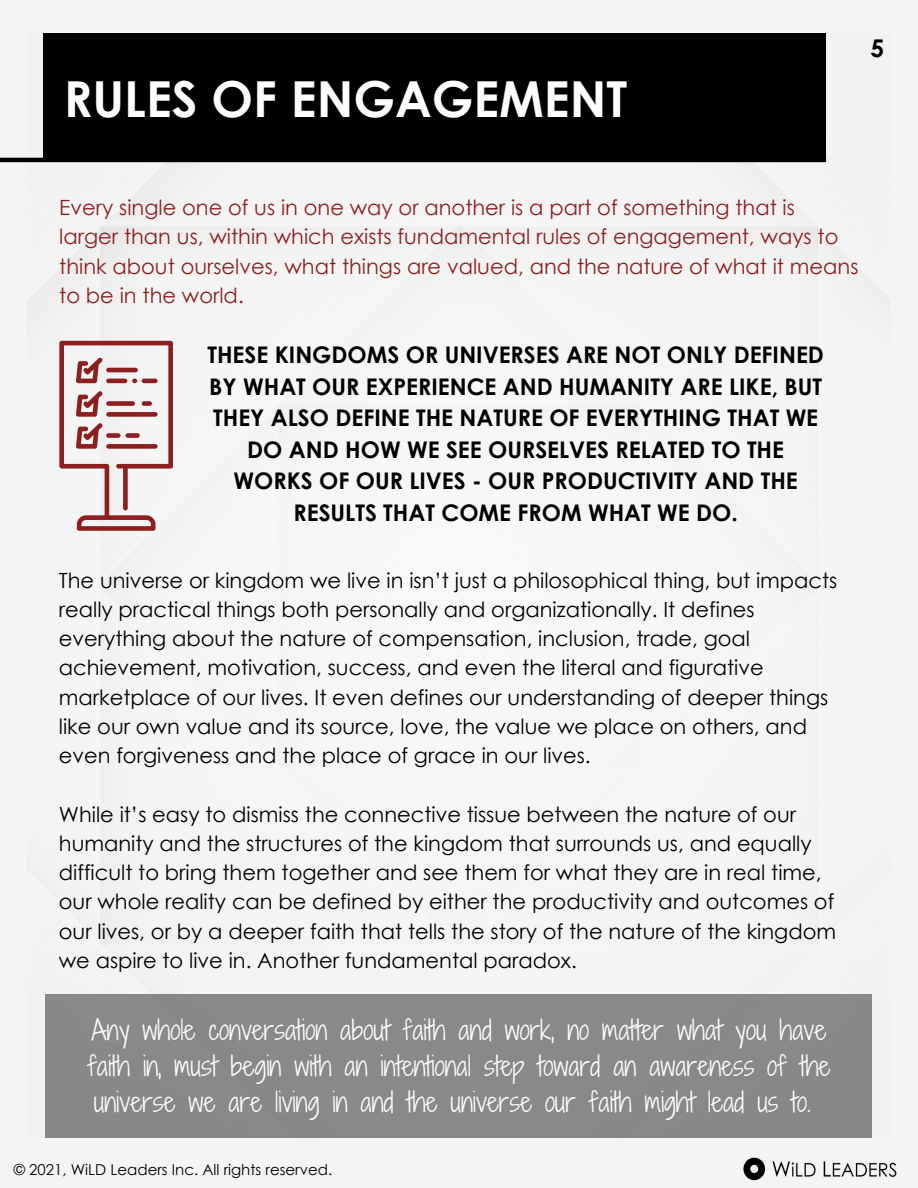
<style>
.page{position:relative;width:918px;height:1188px;background:#f4f4f4}
.page>*{position:absolute;margin:0;border:0;box-sizing:border-box;transform-origin:0 0}
.t1{font:700 49.65px "Century Gothic";color:#fdfdfd}
.t2{font:26.1px/36px "Shadows Into Light Two";color:#fdfdfd}
.t3{font:700 24.45px "Century Gothic";color:#000}
.t4{font:700 22.95px/31.5px "Century Gothic";color:#000;text-align:center}
.t5{font:21px/29.2px "Century Gothic";color:#000}
.t6{font:21px/29.2px "Century Gothic";color:#8c2020}
.t7{font:15px "Century Gothic";color:#000}
</style>
<div class="page">
<hr style="left:0;top:158px;width:824px;height:4px;background:#000">
<div style="left:43px;top:34px;width:783px;height:128px;background:#000"></div>
<svg style="left:59px;top:341px;width:114px;height:190px"></svg>
<div style="left:106px;top:444px;width:52px;height:5px;background:#8c2020;border-radius:2px"></div>
<div style="left:106px;top:433px;width:15px;height:5px;background:#8c2020;border-radius:2px"></div>
<div style="left:126px;top:433px;width:14px;height:5px;background:#8c2020;border-radius:2px"></div>
<div style="left:45px;top:994px;width:827px;height:144px;background:#898989"></div>
<img style="left:743px;top:1157px;width:154px;height:24px">
<h1 class="t1" style="left:64px;top:67px;width:565px">RULES OF ENGAGEMENT</h1>
<p class="t3" style="left:871px;top:33px;width:15px">5</p>
<p class="t6" style="left:59px;top:192px;width:801px">Every single one of us in one way or another is a part of something that is larger than us, within which exists fundamental rules of engagement, ways to think about ourselves, what things are valued, and the nature of what it means to be in the world.</p>
<p class="t4" style="left:207px;top:338px;width:618px">THESE KINGDOMS OR UNIVERSES ARE NOT ONLY DEFINED BY WHAT OUR EXPERIENCE AND HUMANITY ARE LIKE, BUT THEY ALSO DEFINE THE NATURE OF EVERYTHING THAT WE DO AND HOW WE SEE OURSELVES RELATED TO THE WORKS OF OUR LIVES - OUR PRODUCTIVITY AND THE RESULTS THAT COME FROM WHAT WE DO.</p>
<p class="t5" style="left:59px;top:565px;width:780px">The universe or kingdom we live in isn’t just a philosophical thing, but impacts really practical things both personally and organizationally. It defines everything about the nature of compensation, inclusion, trade, goal achievement, motivation, success, and even the literal and figurative marketplace of our lives. It even defines our understanding of deeper things like our own value and its source, love, the value we place on others, and even forgiveness and the place of grace in our lives.</p>
<p class="t5" style="left:59px;top:799px;width:779px">While it’s easy to dismiss the connective tissue between the nature of our humanity and the structures of the kingdom that surrounds us, and equally difficult to bring them together and see them for what they are in real time, our whole reality can be defined by either the productivity and outcomes of our lives, or by a deeper faith that tells the story of the nature of the kingdom we aspire to live in. Another fundamental paradox.</p>
<p class="t2" style="left:87px;top:1011px;width:745px">Any whole conversation about faith and work, no matter what you have faith in, must begin with an intentional step toward an awareness of the universe we are living in and the universe our faith might lead us to.</p>
<p class="t7" style="left:14px;top:1160px;width:320px">© 2021, WiLD Leaders Inc. All rights reserved.</p>
</div>
